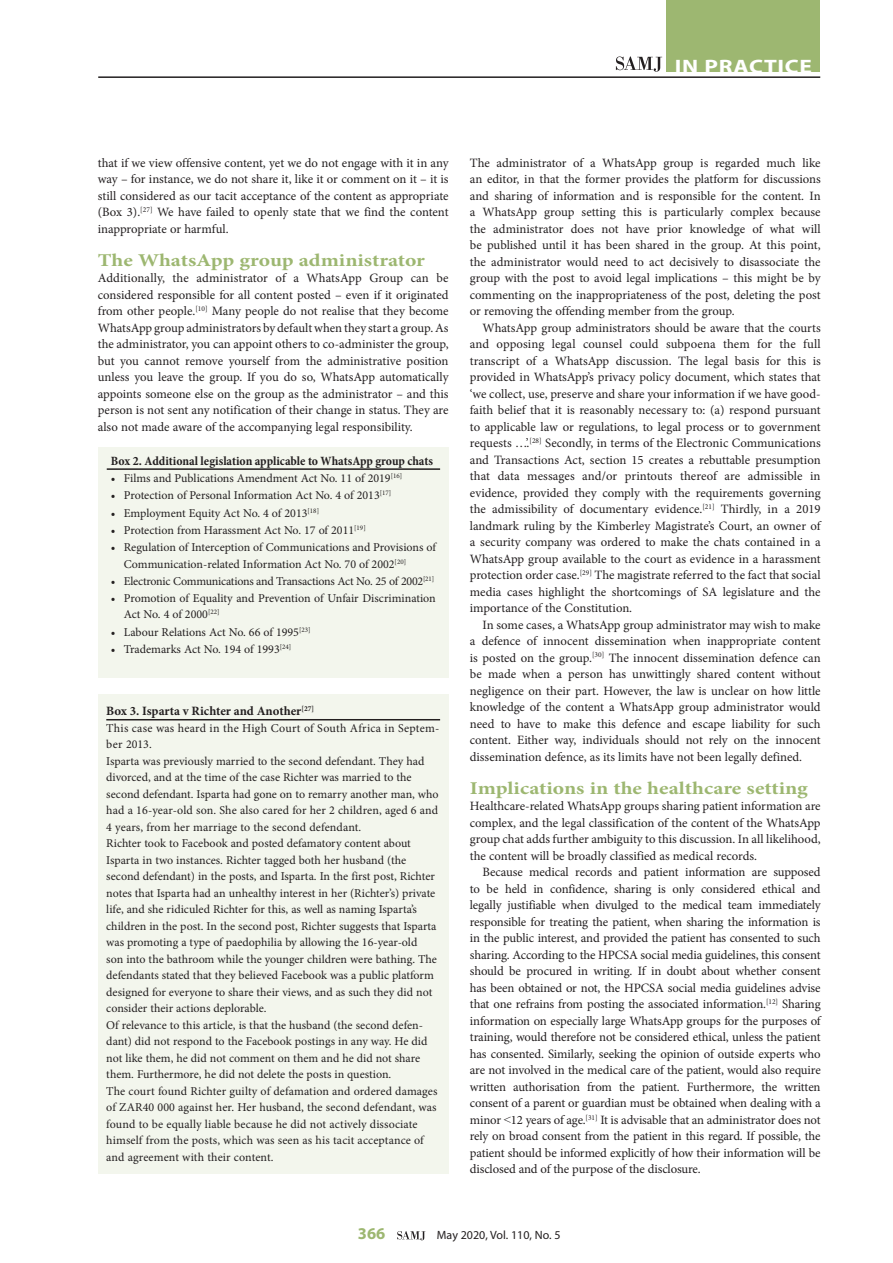
<style>
.page{position:relative;width:893px;height:1263px;background:#fff}
.page>*{position:absolute;margin:0;border:0;box-sizing:border-box;transform-origin:0 0}
.t1{font:700 19.5px "Myriad Pro";letter-spacing:.03em;color:#fff;scale:1.2 1}
.B_HEAD{font:700 18px "Minion Pro";color:#9db771;scale:1.2 1}
.t2{font:700 16.5px "Myriad Pro";color:#9db771}
.BODY_TEXT_INDENT{font:12.75px/16.5px "Minion Pro";letter-spacing:-.005em;color:#231f20;text-align:justify}
.BODY_TEXT_1ST_PARAGR{font:12.75px/16.5px "Minion Pro";color:#231f20;text-align:justify}
.TABLE_HEAD{font:700 condensed 12.75px "Minion Pro";color:#231f20}
.TABLE_HEAD-2{font:700 12.75px "Minion Pro";color:#231f20}
.TABLE_COPY{font:12px/16.5px "Minion Pro";color:#231f20}
.TABLE_COPY-2{font:12px/16.5px "Minion Pro";letter-spacing:.02em;color:#231f20}
.TABLE_COPY-3{font:12px "Minion Pro";letter-spacing:-.02em;color:#231f20}
.t3{font:12px "Myriad Pro";color:#231f20}
.s1{font-family:"Times New Roman"}
</style>
<div class="page">
<svg style="left:397px;top:1231px;width:28px;height:9px"></svg>
<hr style="left:98px;top:76px;width:722px;height:2px;background:#231f20">
<div style="left:667px;top:0;width:153px;height:72px;background:#9db771"></div>
<svg style="left:616px;top:57px;width:46px;height:15px"></svg>
<div style="left:98px;top:447px;width:351px;height:230px;background:#f3f6ed"></div>
<hr style="left:107px;top:468px;width:333px;height:2px;background:#231f20">
<div style="left:98px;top:694px;width:351px;height:479px;background:#f3f6ed"></div>
<hr style="left:106px;top:719px;width:334px;height:1px;background:#231f20">
<h1 class="t1" style="left:675px;top:54px;width:116px">IN PRACTICE</h1>
<p class="BODY_TEXT_INDENT" style="left:98px;top:154px;width:352px">that if we view offensive content, yet we do not engage with it in any way – for instance, we do not share it, like it or comment on it – it is still considered as our tacit acceptance of the content as appropriate (Box 3).<sup>[27]</sup> We have failed to openly state that we find the content inappropriate or harmful.</p>
<h2 class="B_HEAD" style="left:98px;top:247px;width:274px">The WhatsApp group administrator</h2>
<p class="BODY_TEXT_1ST_PARAGR" style="left:98px;top:270px;width:352px">Additionally, the administrator of a WhatsApp Group can be considered responsible for all content posted – even if it originated from other people.<sup>[10]</sup> Many people do not realise that they become WhatsApp group administrators by default when they start a group. As the administrator, you can appoint others to co-administer the group, but you cannot remove yourself from the administrative position unless you leave the group. If you do so, WhatsApp automatically appoints someone else on the group as the administrator – and this person is not sent any notification of their change in status. They are also not made aware of the accompanying legal responsibility.</p>
<p class="TABLE_HEAD" style="left:111px;top:452px;width:324px">Box 2. Additional legislation applicable to WhatsApp group chats</p>
<p class="TABLE_COPY" style="left:111px;top:470px;width:293px">• Films and Publications Amendment Act No. 11 of 2019<sup>[16]</sup></p>
<p class="TABLE_COPY" style="left:111px;top:487px;width:282px">• Protection of Personal Information Act No. 4 of 2013<sup>[17]</sup></p>
<p class="TABLE_COPY" style="left:111px;top:504px;width:210px">• Employment Equity Act No. 4 of 2013<sup>[18]</sup></p>
<p class="TABLE_COPY" style="left:111px;top:522px;width:256px">• Protection from Harassment Act No. 17 of 2011<sup>[19]</sup></p>
<p class="TABLE_COPY" style="left:124px;top:539px;width:314px;text-indent:-13px">• Regulation of Interception of Communications and Provisions of<br>Communication-related Information Act No. 70 of 2002<sup>[20]</sup></p>
<p class="TABLE_COPY-3" style="left:111px;top:573px;width:325px">• Electronic Communications and Transactions Act No. 25 of 2002<sup>[21]</sup></p>
<p class="TABLE_COPY" style="left:124px;top:590px;width:314px;text-indent:-13px">• Promotion of Equality and Prevention of Unfair Discrimination<br>Act No. 4 of 2000<sup>[22]</sup></p>
<p class="TABLE_COPY" style="left:111px;top:624px;width:201px">• Labour Relations Act No. 66 of 1995<sup>[23]</sup></p>
<p class="TABLE_COPY" style="left:111px;top:641px;width:182px">• Trademarks Act No. 194 of 1993<sup>[24]</sup></p>
<p class="TABLE_HEAD-2" style="left:106px;top:702px;width:209px">Box 3. Isparta v Richter and Another<sup>[27]</sup></p>
<p class="TABLE_COPY-2" style="left:106px;top:720px;width:332px">This case was heard in the High Court of South Africa in Septem-- ber 2013.</p>
<p class="TABLE_COPY" style="left:106px;top:753px;width:334px">Isparta was previously married to the second defendant. They had divorced, and at the time of the case Richter was married to the second defendant. Isparta had gone on to remarry another man, who had a 16-year-old son. She also cared for her 2 children, aged 6 and 4 years, from her marriage to the second defendant.</p>
<p class="TABLE_COPY" style="left:106px;top:835px;width:332px">Richter took to Facebook and posted defamatory content about Isparta in two instances. Richter tagged both her husband (the second defendant) in the posts, and Isparta. In the first post, Richter notes that Isparta had an unhealthy interest in her (Richter’s) private life, and she ridiculed Richter for this, as well as naming Isparta’s children in the post. In the second post, Richter suggests that Isparta was promoting a type of paedophilia by allowing the 16-year-old son into the bathroom while the younger children were bathing. The defendants stated that they believed Facebook was a public platform designed for everyone to share their views, and as such they did not consider their actions deplorable.</p>
<p class="TABLE_COPY" style="left:106px;top:1017px;width:323px">Of relevance to this article, is that the husband (the second defen&shy;dant) did not respond to the Facebook postings in any way. He did not like them, he did not comment on them and he did not share them. Furthermore, he did not delete the posts in question.</p>
<p class="TABLE_COPY" style="left:106px;top:1083px;width:333px">The court found Richter guilty of defamation and ordered damages of ZAR40 000 against her. Her husband, the second defendant, was found to be equally liable because he did not actively dissociate himself from the posts, which was seen as his tacit acceptance of and agreement with their content.</p>
<p class="BODY_TEXT_1ST_PARAGR" style="left:470px;top:154px;width:352px">The administrator of a WhatsApp group is regarded much like an editor, in that the former provides the platform for discussions and sharing of information and is responsible for the content. In a WhatsApp group setting this is particularly complex because the administrator does not have prior knowledge of what will be published until it has been shared in the group. At this point, the administrator would need to act decisively to disassociate the group with the post to avoid legal implications – this might be by commenting on the inappropriateness of the post, deleting the post or removing the offending member from the group.</p>
<p class="BODY_TEXT_INDENT" style="left:470px;top:319px;width:352px;text-indent:13px">WhatsApp group administrators should be aware that the courts and opposing legal counsel could subpoena them for the full transcript of a WhatsApp discussion. The legal basis for this is provided in WhatsApp’s privacy policy document, which states that ‘we collect, use, preserve and share your information if we have good&shy;faith belief that it is reasonably necessary to: (a) respond pursuant to applicable law or regulations, to legal process or to government requests …’.<sup>[28]</sup> Secondly, in terms of the Electronic Communications and Transactions Act, section 15 creates a rebuttable presumption that data messages and/or printouts thereof are admissible in evidence, provided they comply with the requirements governing the admissibility of documentary evidence.<sup>[21]</sup> Thirdly, in a 2019 landmark ruling by the Kimberley Magistrate’s Court, an owner of a security company was ordered to make the chats contained in a WhatsApp group available to the court as evidence in a harassment protection order case.<sup>[29]</sup> The magistrate referred to the fact that social media cases highlight the shortcomings of SA legislature and the importance of the Constitution.</p>
<p class="BODY_TEXT_INDENT" style="left:470px;top:616px;width:352px;text-indent:13px">In some cases, a WhatsApp group administrator may wish to make a defence of innocent dissemination when inappropriate content is posted on the group.<sup>[30]</sup> The innocent dissemination defence can be made when a person has unwittingly shared content without negligence on their part. However, the law is unclear on how little knowledge of the content a WhatsApp group administrator would need to have to make this defence and escape liability for such content. Either way, individuals should not rely on the innocent dissemination defence, as its limits have not been legally defined.</p>
<h2 class="B_HEAD" style="left:470px;top:775px;width:283px">Implications in the healthcare setting</h2>
<p class="BODY_TEXT_1ST_PARAGR" style="left:470px;top:798px;width:352px">Healthcare-related WhatsApp groups sharing patient information are complex, and the legal classification of the content of the WhatsApp group chat adds further ambiguity to this discussion. In all likelihood, the content will be broadly classified as medical records.</p>
<p class="BODY_TEXT_INDENT" style="left:470px;top:864px;width:352px;text-indent:13px">Because medical records and patient information are supposed to be held in confidence, sharing is only considered ethical and legally justifiable when divulged to the medical team immediately responsible for treating the patient, when sharing the information is in the public interest, and provided the patient has consented to such sharing. According to the HPCSA social media guidelines, this consent should be procured in writing. If in doubt about whether consent has been obtained or not, the HPCSA social media guidelines advise that one refrains from posting the associated information.<sup>[12]</sup> Sharing information on especially large WhatsApp groups for the purposes of training, would therefore not be considered ethical, unless the patient has consented. Similarly, seeking the opinion of outside experts who are not involved in the medical care of the patient, would also require written authorisation from the patient. Furthermore, the written consent of a parent or guardian must be obtained when dealing with a minor <span class="s1">˂</span>12 years of age.<sup>[31]</sup> It is advisable that an administrator does not rely on broad consent from the patient in this regard. If possible, the patient should be informed explicitly of how their information will be disclosed and of the purpose of the disclosure.</p>
<p class="t2" style="left:358px;top:1223px;width:29px">366</p>
<p class="t3" style="left:437px;top:1228px;width:125px">May 2020, Vol. 110, No. 5</p>
</div>
